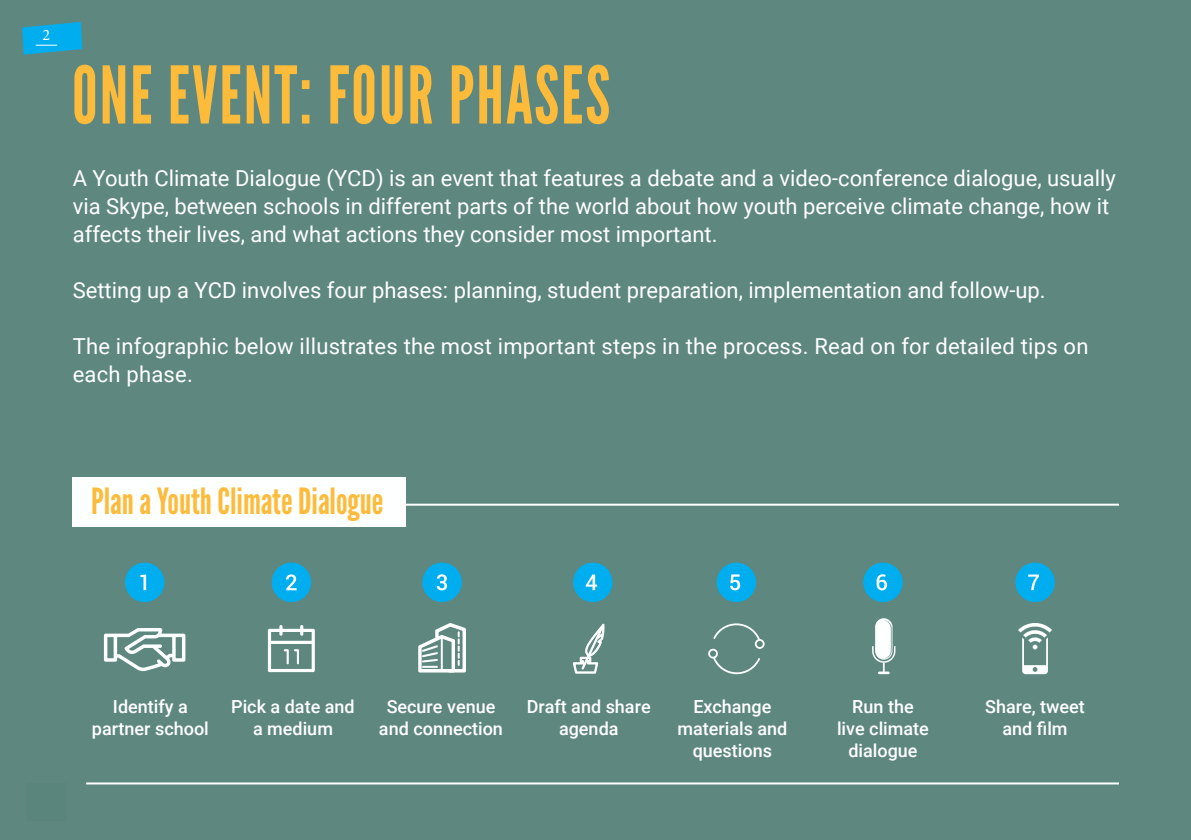
<style>
.page{position:relative;width:1191px;height:840px;background:#fff}
.page>*{position:absolute;margin:0;border:0;box-sizing:border-box;transform-origin:0 0}
.t1{font:79.2px "League Gothic";letter-spacing:.03em;color:#fdbb3b;scale:.91 1}
.t2{font:36px "League Gothic";color:#fdbb3b}
.t3{font:22px/28px "Roboto";color:#fff}
.t4{font:500 18px/22px "Roboto";color:#fff;text-align:center}
.t5{font:16px "Minion Pro";color:#fff}
</style>
<div class="page">
<div style="left:0;top:0;width:1191px;height:839px;background:#5a857c"></div>
<svg style="left:22px;top:22px;width:60px;height:33px"></svg>
<svg style="left:104px;top:628px;width:81px;height:42px"></svg>
<div style="left:125px;top:562px;width:39px;height:39px;background:#00aeef;border-radius:50%"></div>
<svg style="left:140px;top:574px;width:6px;height:16px"></svg>
<div style="left:272px;top:562px;width:39px;height:39px;background:#00aeef;border-radius:50%"></div>
<svg style="left:286px;top:574px;width:11px;height:16px"></svg>
<svg style="left:268px;top:625px;width:47px;height:46px"></svg>
<div style="left:422px;top:562px;width:40px;height:39px;background:#00aeef;border-radius:50%"></div>
<svg style="left:437px;top:574px;width:10px;height:16px"></svg>
<svg style="left:418px;top:623px;width:48px;height:50px"></svg>
<div style="left:573px;top:562px;width:39px;height:39px;background:#00aeef;border-radius:50%"></div>
<svg style="left:586px;top:574px;width:11px;height:16px"></svg>
<svg style="left:572px;top:623px;width:33px;height:50px"></svg>
<div style="left:716px;top:562px;width:40px;height:39px;background:#00aeef;border-radius:50%"></div>
<svg style="left:730px;top:574px;width:10px;height:16px"></svg>
<svg style="left:708px;top:623px;width:56px;height:51px"></svg>
<div style="left:863px;top:562px;width:39px;height:39px;background:#00aeef;border-radius:50%"></div>
<svg style="left:876px;top:574px;width:11px;height:16px"></svg>
<svg style="left:878px;top:671px;width:11px;height:2px"></svg>
<svg style="left:872px;top:618px;width:23px;height:44px"></svg>
<div style="left:1015px;top:562px;width:39px;height:39px;background:#00aeef;border-radius:50%"></div>
<svg style="left:1028px;top:574px;width:11px;height:16px"></svg>
<svg style="left:1018px;top:623px;width:34px;height:50px"></svg>
<hr style="left:86px;top:503px;width:1033px;height:2px;background:#fff">
<hr style="left:86px;top:782px;width:1033px;height:2px;background:#fff">
<div style="left:72px;top:477px;width:333px;height:49px;background:#feffff"></div>
<p class="t5" style="left:43px;top:24px;width:9px">2</p>
<p class="t1" style="left:72px;top:48px;width:593px">ONE EVENT: FOUR PHASES</p>
<p class="t3" style="left:73px;top:163px;width:1044px">A Youth Climate Dialogue (YCD) is an event that features a debate and a video-conference dialogue, usually via Skype, between schools in different parts of the world about how youth perceive climate change, how it affects their lives, and what actions they consider most important.</p>
<p class="t3" style="left:73px;top:275px;width:974px">Setting up a YCD involves four phases: planning, student preparation, implementation and follow-up.</p>
<p class="t3" style="left:73px;top:331px;width:1017px">The infographic below illustrates the most important steps in the process. Read on for detailed tips on each phase.</p>
<p class="t2" style="left:91px;top:479px;width:294px">Plan a Youth Climate Dialogue</p>
<p class="t4" style="left:113px;top:694px;width:76px">Identify a</p>
<p class="t4" style="left:92px;top:716px;width:118px">partner school</p>
<p class="t4" style="left:231px;top:694px;width:125px">Pick a date and a medium</p>
<p class="t4" style="left:379px;top:694px;width:125px">Secure venue and connection</p>
<p class="t4" style="left:527px;top:694px;width:125px">Draft and share agenda</p>
<p class="t4" style="left:677px;top:694px;width:111px">Exchange materials and questions</p>
<p class="t4" style="left:837px;top:694px;width:93px">Run the live climate dialogue</p>
<p class="t4" style="left:985px;top:694px;width:101px">Share, tweet and film</p>
</div>
